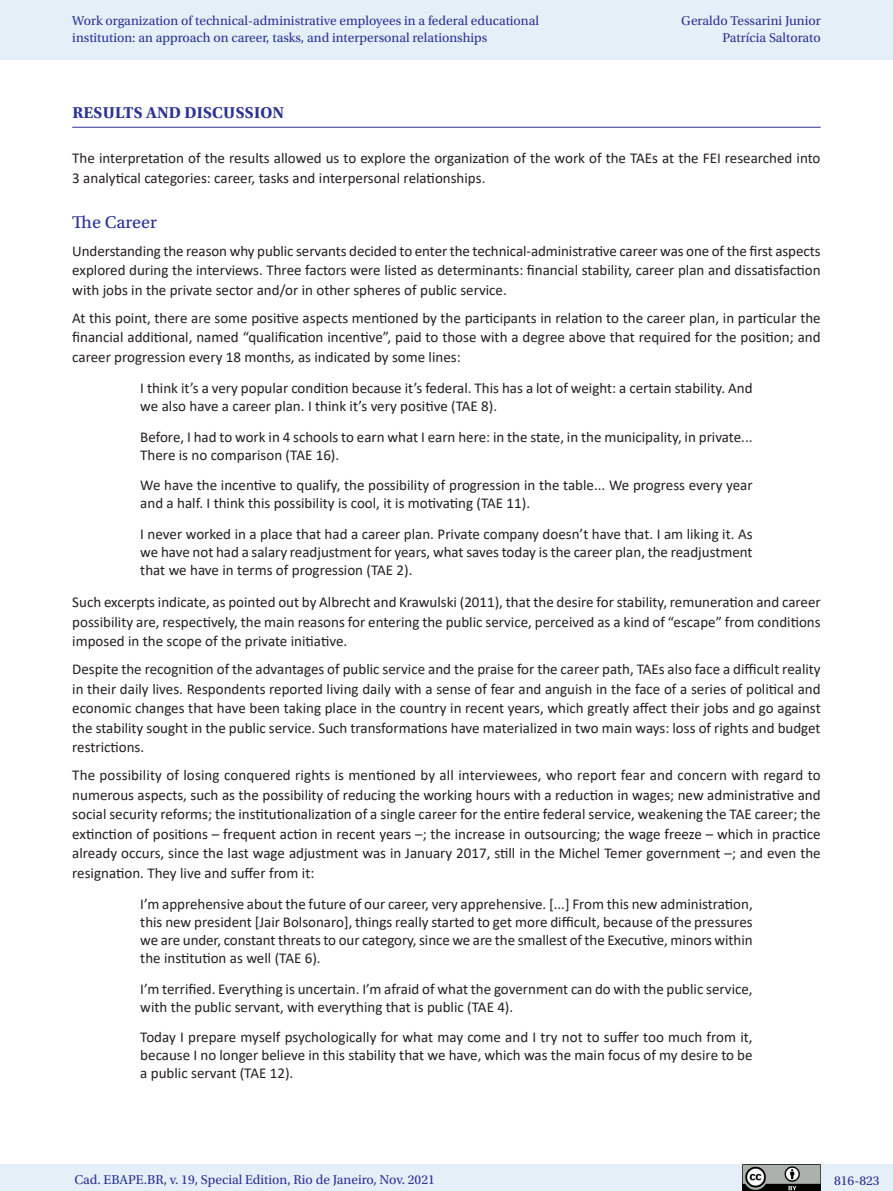
<style>
.page{position:relative;width:893px;height:1191px;background:#fff}
.page>*{position:absolute;margin:0;border:0;box-sizing:border-box;transform-origin:0 0}
._07_2_sub2{font:18px "Utopia Std Capt";color:#2b3393}
._07_1_sub_1{font:700 16.5px "Utopia Std";letter-spacing:.01em;color:#2b3393}
._06_0_texto{font:15px/19.5px "Calibri";color:#231f20;text-align:justify}
._06_2_citação{font:15px/18px "Calibri";color:#231f20}
.t1{font:13.5px/16.5px "Utopia Std";color:#2b3393}
</style>
<div class="page">
<div style="left:0;top:0;width:893px;height:60px;background:#e4eff8"></div>
<div style="left:0;top:1164px;width:893px;height:27px;background:#e4eff8"></div>
<img style="left:743px;top:1164px;width:78px;height:27px">
<hr style="left:72px;top:127px;width:749px;height:1px;background:#2b3393">
<p class="t1" style="left:72px;top:13px;width:468px">Work organization of technical-administrative employees in a federal educational institution: an approach on career, tasks, and interpersonal relationships</p>
<p class="t1" style="left:681px;top:13px;width:141px;text-align:right">Geraldo Tessarini Junior<br>Patrícia Saltorato</p>
<p class="_07_1_sub_1" style="left:72px;top:103px;width:213px">RESULTS AND DISCUSSION</p>
<p class="_06_0_texto" style="left:72px;top:148px;width:750px">The interpretation of the results allowed us to explore the organization of the work of the TAEs at the FEI researched into<br>3 analytical categories: career, tasks and interpersonal relationships.</p>
<p class="_07_2_sub2" style="left:72px;top:212px;width:86px">The Career</p>
<p class="_06_0_texto" style="left:72px;top:241px;width:750px">Understanding the reason why public servants decided to enter the technical-administrative career was one of the first aspects explored during the interviews. Three factors were listed as determinants: financial stability, career plan and dissatisfaction with jobs in the private sector and/or in other spheres of public service.</p>
<p class="_06_0_texto" style="left:72px;top:308px;width:750px">At this point, there are some positive aspects mentioned by the participants in relation to the career plan, in particular the financial additional, named “qualification incentive”, paid to those with a degree above that required for the position; and career progression every 18 months, as indicated by some lines:</p>
<p class="_06_2_citação" style="left:140px;top:378px;width:614px">I think it’s a very popular condition because it’s federal. This has a lot of weight: a certain stability. And we also have a career plan. I think it’s very positive (TAE 8).</p>
<p class="_06_2_citação" style="left:140px;top:427px;width:614px">Before, I had to work in 4 schools to earn what I earn here: in the state, in the municipality, in private...<br>There is no comparison (TAE 16).</p>
<p class="_06_2_citação" style="left:140px;top:476px;width:614px">We have the incentive to qualify, the possibility of progression in the table... We progress every year and a half. I think this possibility is cool, it is motivating (TAE 11).</p>
<p class="_06_2_citação" style="left:140px;top:525px;width:614px;text-align:justify">I never worked in a place that had a career plan. Private company doesn’t have that. I am liking it. As we have not had a salary readjustment for years, what saves today is the career plan, the readjustment that we have in terms of progression (TAE 2).</p>
<p class="_06_0_texto" style="left:72px;top:592px;width:750px">Such excerpts indicate, as pointed out by Albrecht and Krawulski (2011), that the desire for stability, remuneration and career possibility are, respectively, the main reasons for entering the public service, perceived as a kind of “escape” from conditions imposed in the scope of the private initiative.</p>
<p class="_06_0_texto" style="left:72px;top:659px;width:750px">Despite the recognition of the advantages of public service and the praise for the career path, TAEs also face a difficult reality in their daily lives. Respondents reported living daily with a sense of fear and anguish in the face of a series of political and economic changes that have been taking place in the country in recent years, which greatly affect their jobs and go against the stability sought in the public service. Such transformations have materialized in two main ways: loss of rights and budget restrictions.</p>
<p class="_06_0_texto" style="left:72px;top:765px;width:750px">The possibility of losing conquered rights is mentioned by all interviewees, who report fear and concern with regard to numerous aspects, such as the possibility of reducing the working hours with a reduction in wages; new administrative and social security reforms; the institutionalization of a single career for the entire federal service, weakening the TAE career; the extinction of positions – frequent action in recent years –; the increase in outsourcing; the wage freeze – which in practice already occurs, since the last wage adjustment was in January 2017, still in the Michel Temer government –; and even the resignation. They live and suffer from it:</p>
<p class="_06_2_citação" style="left:140px;top:894px;width:614px;text-align:justify">I’m apprehensive about the future of our career, very apprehensive. [...] From this new administration, this new president [Jair Bolsonaro], things really started to get more difficult, because of the pressures we are under, constant threats to our category, since we are the smallest of the Executive, minors within the institution as well (TAE 6).</p>
<p class="_06_2_citação" style="left:140px;top:979px;width:614px">I’m terrified. Everything is uncertain. I’m afraid of what the government can do with the public service, with the public servant, with everything that is public (TAE 4).</p>
<p class="_06_2_citação" style="left:140px;top:1028px;width:614px;text-align:justify">Today I prepare myself psychologically for what may come and I try not to suffer too much from it, because I no longer believe in this stability that we have, which was the main focus of my desire to be a public servant (TAE 12).</p>
<p class="t1" style="left:74px;top:1171px;width:362px">Cad. EBAPE.BR, v. 19, Special Edition, Rio de Janeiro, Nov. 2021</p>
<p class="t1" style="left:834px;top:1172px;width:47px">816-823</p>
</div>
